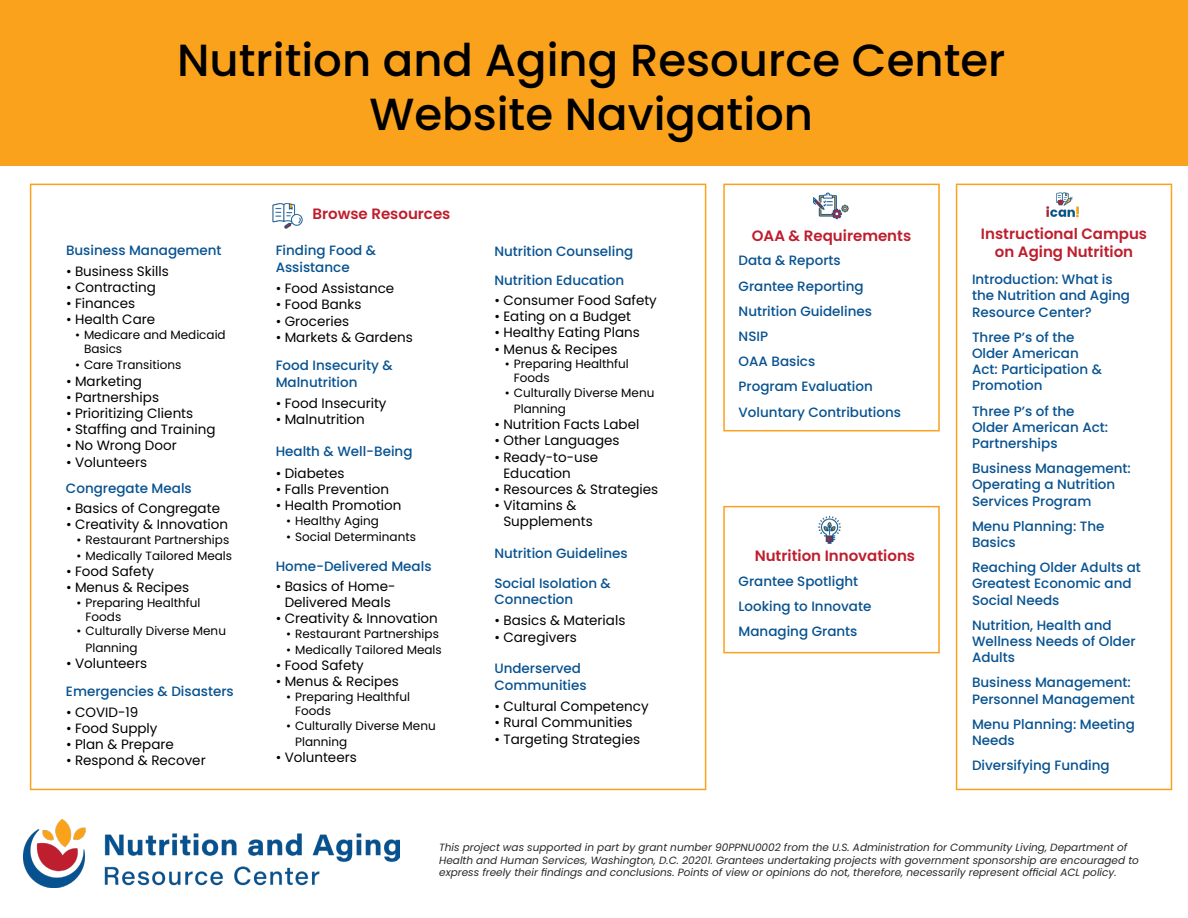
<style>
.page{position:relative;width:1188px;height:918px;background:#fff}
.page>*{position:absolute;margin:0;border:0;box-sizing:border-box;transform-origin:0 0}
.t1{font:500 45px "Poppins";color:#000}
.Header_1{font:600 15px/18px "Poppins";color:#be1e2d;text-align:center}
.Header_2{font:500 13.5px/16.2px "Poppins";color:#075290}
.Paragraph_Style_1{font:13.5px/16.2px "Poppins";color:#000}
.Paragraph_Style_1-2{font:12px/14.4px "Poppins";color:#000}
.Paragraph_Style_10{font:italic 10.5px/12.6px "Poppins";color:#292829}
</style>
<div class="page">
<img style="left:23px;top:819px;width:377px;height:68px">
<div style="left:0;top:0;width:1188px;height:166px;background:#faa21b"></div>
<div style="left:723px;top:184px;width:217px;height:247px;border:2px solid #faa21d"></div>
<div style="left:956px;top:184px;width:216px;height:606px;border:2px solid #faa21d"></div>
<div style="left:723px;top:506px;width:217px;height:147px;border:2px solid #faa21d"></div>
<img style="left:1046px;top:192px;width:33px;height:26px">
<img style="left:813px;top:192px;width:36px;height:28px">
<img style="left:818px;top:515px;width:23px;height:29px">
<img style="left:272px;top:203px;width:31px;height:26px">
<p class="t1" style="left:177px;top:34px;width:830px">Nutrition and Aging Resource Center</p>
<p class="t1" style="left:369px;top:88px;width:445px">Website Navigation</p>
<p class="Header_2" style="left:66px;top:243px;width:157px">Business Management</p>
<p class="Paragraph_Style_1" style="left:66px;top:263px;width:104px">• Business Skills</p>
<p class="Paragraph_Style_1" style="left:66px;top:279px;width:91px">• Contracting</p>
<p class="Paragraph_Style_1" style="left:66px;top:295px;width:71px">• Finances</p>
<p class="Paragraph_Style_1" style="left:66px;top:312px;width:91px">• Health Care</p>
<p class="Paragraph_Style_1-2" style="left:84px;top:327px;width:143px;text-indent:-9px">• Medicare and Medicaid<br>Basics</p>
<p class="Paragraph_Style_1-2" style="left:75px;top:358px;width:108px">• Care Transitions</p>
<p class="Paragraph_Style_1" style="left:66px;top:373px;width:78px">• Marketing</p>
<p class="Paragraph_Style_1" style="left:66px;top:389px;width:95px">• Partnerships</p>
<p class="Paragraph_Style_1" style="left:66px;top:405px;width:129px">• Prioritizing Clients</p>
<p class="Paragraph_Style_1" style="left:66px;top:421px;width:151px">• Staffing and Training</p>
<p class="Paragraph_Style_1" style="left:66px;top:438px;width:112px">• No Wrong Door</p>
<p class="Paragraph_Style_1" style="left:66px;top:454px;width:83px">• Volunteers</p>
<p class="Header_2" style="left:66px;top:480px;width:127px">Congregate Meals</p>
<p class="Paragraph_Style_1" style="left:66px;top:500px;width:156px">• Basics of Congregate</p>
<p class="Paragraph_Style_1" style="left:66px;top:516px;width:164px">• Creativity &amp; Innovation</p>
<p class="Paragraph_Style_1-2" style="left:76px;top:532px;width:154px">• Restaurant Partnerships</p>
<p class="Paragraph_Style_1-2" style="left:76px;top:548px;width:157px">• Medically Tailored Meals</p>
<p class="Paragraph_Style_1" style="left:66px;top:563px;width:90px">• Food Safety</p>
<p class="Paragraph_Style_1" style="left:66px;top:579px;width:125px">• Menus &amp; Recipes</p>
<p class="Paragraph_Style_1-2" style="left:86px;top:595px;width:116px;text-indent:-9px">• Preparing Healthful<br>Foods</p>
<p class="Paragraph_Style_1-2" style="left:86px;top:623px;width:142px;line-height:16.2px;text-indent:-9px">• Culturally Diverse Menu<br>Planning</p>
<p class="Paragraph_Style_1" style="left:66px;top:655px;width:83px">• Volunteers</p>
<p class="Header_2" style="left:66px;top:683px;width:169px">Emergencies &amp; Disasters</p>
<p class="Paragraph_Style_1" style="left:66px;top:704px;width:74px">• COVID-19</p>
<p class="Paragraph_Style_1" style="left:66px;top:720px;width:93px">• Food Supply</p>
<p class="Paragraph_Style_1" style="left:66px;top:736px;width:109px">• Plan &amp; Prepare</p>
<p class="Paragraph_Style_1" style="left:66px;top:752px;width:141px">• Respond &amp; Recover</p>
<h1 class="Header_1" style="left:312px;top:204px;width:139px">Browse Resources</h1>
<p class="Header_2" style="left:276px;top:243px;width:102px">Finding Food &amp;<br>Assistance</p>
<p class="Paragraph_Style_1" style="left:276px;top:280px;width:120px">• Food Assistance</p>
<p class="Paragraph_Style_1" style="left:276px;top:297px;width:87px">• Food Banks</p>
<p class="Paragraph_Style_1" style="left:276px;top:313px;width:75px">• Groceries</p>
<p class="Paragraph_Style_1" style="left:276px;top:329px;width:139px">• Markets &amp; Gardens</p>
<p class="Header_2" style="left:276px;top:358px;width:118px">Food Insecurity &amp;<br>Malnutrition</p>
<p class="Paragraph_Style_1" style="left:276px;top:395px;width:112px">• Food Insecurity</p>
<p class="Paragraph_Style_1" style="left:276px;top:412px;width:91px">• Malnutrition</p>
<p class="Header_2" style="left:276px;top:443px;width:138px">Health &amp; Well-Being</p>
<p class="Paragraph_Style_1" style="left:276px;top:465px;width:70px">• Diabetes</p>
<p class="Paragraph_Style_1" style="left:276px;top:481px;width:115px">• Falls Prevention</p>
<p class="Paragraph_Style_1" style="left:276px;top:498px;width:127px">• Health Promotion</p>
<p class="Paragraph_Style_1-2" style="left:286px;top:514px;width:94px">• Healthy Aging</p>
<p class="Paragraph_Style_1-2" style="left:286px;top:530px;width:131px">• Social Determinants</p>
<p class="Header_2" style="left:276px;top:558px;width:157px">Home-Delivered Meals</p>
<p class="Paragraph_Style_1" style="left:276px;top:578px;width:121px;text-align:center">• Basics of Home-<br>Delivered Meals</p>
<p class="Paragraph_Style_1" style="left:276px;top:611px;width:164px">• Creativity &amp; Innovation</p>
<p class="Paragraph_Style_1-2" style="left:286px;top:627px;width:154px">• Restaurant Partnerships</p>
<p class="Paragraph_Style_1-2" style="left:286px;top:643px;width:157px">• Medically Tailored Meals</p>
<p class="Paragraph_Style_1" style="left:276px;top:658px;width:90px">• Food Safety</p>
<p class="Paragraph_Style_1" style="left:276px;top:674px;width:125px">• Menus &amp; Recipes</p>
<p class="Paragraph_Style_1-2" style="left:295px;top:690px;width:116px;text-indent:-9px">• Preparing Healthful<br>Foods</p>
<p class="Paragraph_Style_1-2" style="left:295px;top:717px;width:142px;line-height:16.2px;text-indent:-9px">• Culturally Diverse Menu<br>Planning</p>
<p class="Paragraph_Style_1" style="left:276px;top:749px;width:83px">• Volunteers</p>
<p class="Header_2" style="left:494px;top:243px;width:140px">Nutrition Counseling</p>
<p class="Header_2" style="left:494px;top:272px;width:131px">Nutrition Education</p>
<p class="Paragraph_Style_1" style="left:494px;top:292px;width:164px">• Consumer Food Safety</p>
<p class="Paragraph_Style_1" style="left:494px;top:308px;width:138px">• Eating on a Budget</p>
<p class="Paragraph_Style_1" style="left:494px;top:325px;width:147px">• Healthy Eating Plans</p>
<p class="Paragraph_Style_1" style="left:494px;top:341px;width:125px">• Menus &amp; Recipes</p>
<p class="Paragraph_Style_1-2" style="left:514px;top:357px;width:116px;text-indent:-9px">• Preparing Healthful<br>Foods</p>
<p class="Paragraph_Style_1-2" style="left:514px;top:385px;width:142px;line-height:16.2px;text-indent:-9px">• Culturally Diverse Menu<br>Planning</p>
<p class="Paragraph_Style_1" style="left:494px;top:416px;width:146px">• Nutrition Facts Label</p>
<p class="Paragraph_Style_1" style="left:494px;top:433px;width:127px">• Other Languages</p>
<p class="Paragraph_Style_1" style="left:503px;top:449px;width:96px;text-indent:-9px">• Ready-to-use<br>Education</p>
<p class="Paragraph_Style_1" style="left:494px;top:481px;width:165px">• Resources &amp; Strategies</p>
<p class="Paragraph_Style_1" style="left:503px;top:497px;width:91px;text-indent:-9px">• Vitamins &amp;<br>Supplements</p>
<p class="Header_2" style="left:494px;top:545px;width:135px">Nutrition Guidelines</p>
<p class="Header_2" style="left:494px;top:575px;width:118px">Social Isolation &amp;<br>Connection</p>
<p class="Paragraph_Style_1" style="left:494px;top:613px;width:133px">• Basics &amp; Materials</p>
<p class="Paragraph_Style_1" style="left:494px;top:629px;width:84px">• Caregivers</p>
<p class="Header_2" style="left:494px;top:661px;width:94px">Underserved<br>Communities</p>
<p class="Paragraph_Style_1" style="left:494px;top:698px;width:156px">• Cultural Competency</p>
<p class="Paragraph_Style_1" style="left:494px;top:715px;width:140px">• Rural Communities</p>
<p class="Paragraph_Style_1" style="left:494px;top:731px;width:147px">• Targeting Strategies</p>
<h1 class="Header_1" style="left:752px;top:226px;width:161px">OAA &amp; Requirements</h1>
<p class="Header_2" style="left:739px;top:253px;width:104px">Data &amp; Reports</p>
<p class="Header_2" style="left:739px;top:278px;width:127px">Grantee Reporting</p>
<p class="Header_2" style="left:739px;top:303px;width:135px">Nutrition Guidelines</p>
<p class="Header_2" style="left:739px;top:328px;width:31px">NSIP</p>
<p class="Header_2" style="left:739px;top:353px;width:78px">OAA Basics</p>
<p class="Header_2" style="left:739px;top:379px;width:136px">Program Evaluation</p>
<p class="Header_2" style="left:739px;top:404px;width:164px">Voluntary Contributions</p>
<h1 class="Header_1" style="left:755px;top:547px;width:162px">Nutrition Innovations</h1>
<p class="Header_2" style="left:739px;top:573px;width:121px">Grantee Spotlight</p>
<p class="Header_2" style="left:739px;top:598px;width:134px">Looking to Innovate</p>
<p class="Header_2" style="left:739px;top:623px;width:120px">Managing Grants</p>
<h1 class="Header_1" style="left:981px;top:225px;width:168px">Instructional Campus on Aging Nutrition</h1>
<p class="Header_2" style="left:972px;top:271px;width:159px">Introduction: What is the Nutrition and Aging<br>Resource Center?</p>
<p class="Header_2" style="left:972px;top:329px;width:132px">Three P’s of the<br>Older American<br>Act: Participation &amp;<br>Promotion</p>
<p class="Header_2" style="left:972px;top:403px;width:138px">Three P’s of the<br>Older American Act:<br>Partnerships</p>
<p class="Header_2" style="left:972px;top:460px;width:160px">Business Management:<br>Operating a Nutrition<br>Services Program</p>
<p class="Header_2" style="left:972px;top:518px;width:134px">Menu Planning: The<br>Basics</p>
<p class="Header_2" style="left:972px;top:559px;width:170px">Reaching Older Adults at<br>Greatest Economic and<br>Social Needs</p>
<p class="Header_2" style="left:972px;top:617px;width:165px">Nutrition, Health and<br>Wellness Needs of Older<br>Adults</p>
<p class="Header_2" style="left:972px;top:675px;width:164px">Business Management:<br>Personnel Management</p>
<p class="Header_2" style="left:972px;top:716px;width:164px">Menu Planning: Meeting<br>Needs</p>
<p class="Header_2" style="left:972px;top:757px;width:139px">Diversifying Funding</p>
<p class="Paragraph_Style_10" style="left:439px;top:841px;width:701px">This project was supported in part by grant number 90PPNU0002 from the U.S. Administration for Community Living, Department of<br>Health and Human Services, Washington, D.C. 20201. Grantees undertaking projects with government sponsorship are encouraged to express freely their findings and conclusions. Points of view or opinions do not, therefore, necessarily represent official ACL policy.</p>
</div>
